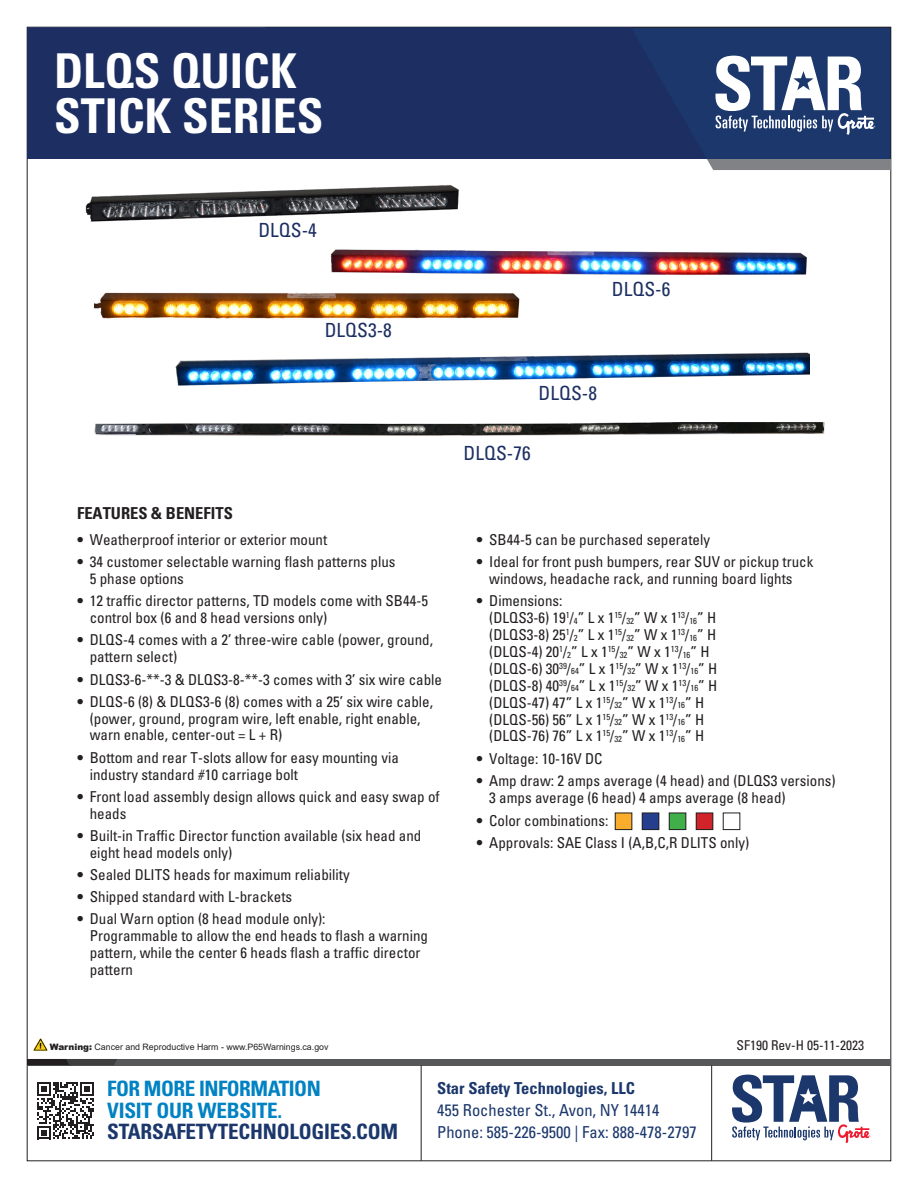
<style>
.page{position:relative;width:918px;height:1188px;background:#fff}
.page>*{position:absolute;margin:0;border:0;box-sizing:border-box;transform-origin:0 0}
.t1{font:700 condensed 48px/45px "Univers LT Std";color:#fff}
.t2{font:700 condensed 21.15px/21.1px "Univers LT Std";letter-spacing:-.025em;color:#0082c3}
.t3{font:700 condensed 21.15px "Univers LT Std";letter-spacing:-.01em;color:#1b376c}
.t4{font:condensed 19.5px "Univers LT Std";color:#1d2f62}
.t5{font:condensed 16.5px "Univers LT Std";color:#1b376c}
.t6{font:700 condensed 16.5px "Univers LT Std";color:#1b376c}
.t7{font:700 condensed 16.5px "Univers LT Std";color:#231f20}
.t8{font:condensed 15px/16.8px "Univers LT Std";color:#231f20}
.t9{font:condensed 13.5px "Univers LT Std";color:#231f20}
.t10{font:8.85px "Arial";color:#231f20}
.s1{font-weight:700}
.s2{font-size:8.7px}
.s3{font-family:"Arial MT Black"}
</style>
<div class="page">
<div style="left:266px;top:27px;width:625px;height:132px;background:#1b376c"></div>
<div style="left:707px;top:159px;width:184px;height:11px;background:#808285"></div>
<div style="left:27px;top:27px;width:680px;height:132px;background:#1d2f62"></div>
<div style="left:27px;top:1059px;width:864px;height:6px;background:#57585a"></div>
<svg style="left:27px;top:1059px;width:90px;height:6px"></svg>
<svg style="left:37px;top:1082px;width:57px;height:57px"></svg>
<svg style="left:732px;top:1075px;width:138px;height:68px"></svg>
<svg style="left:715px;top:56px;width:160px;height:79px"></svg>
<hr style="left:711px;top:1065px;width:1px;height:96px;background:#231f20">
<hr style="left:421px;top:1065px;width:1px;height:96px;background:#231f20">
<div style="left:615px;top:813px;width:17px;height:17px;background:#faac2c"></div>
<div style="left:615px;top:813px;width:17px;height:17px;border:1px solid #231f20"></div>
<div style="left:642px;top:813px;width:17px;height:17px;background:#253f8e"></div>
<div style="left:642px;top:813px;width:17px;height:17px;border:1px solid #231f20"></div>
<div style="left:669px;top:813px;width:17px;height:17px;background:#40ae49"></div>
<div style="left:669px;top:813px;width:17px;height:17px;border:1px solid #231f20"></div>
<div style="left:696px;top:813px;width:17px;height:17px;background:#d1232a"></div>
<div style="left:696px;top:813px;width:17px;height:17px;border:1px solid #231f20"></div>
<div style="left:723px;top:813px;width:17px;height:17px;border:1px solid #231f20"></div>
<img style="left:33px;top:1038px;width:15px;height:13px">
<img style="left:85px;top:185px;width:374px;height:37px">
<img style="left:330px;top:249px;width:477px;height:26px">
<img style="left:94px;top:292px;width:426px;height:27px">
<img style="left:175px;top:352px;width:635px;height:34px">
<img style="left:94px;top:422px;width:731px;height:14px">
<p class="t1" style="left:54px;top:48px;width:271px">DLQS QUICK<br>STICK SERIES</p>
<p class="t4" style="left:258px;top:217px;width:60px">DLQS-4</p>
<p class="t4" style="left:325px;top:318px;width:69px">DLQS3-8</p>
<p class="t7" style="left:77px;top:503px;width:157px">FEATURES &amp; BENEFITS</p>
<p class="t8" style="left:77px;top:531px;width:252px"><span class="s1">•</span> Weatherproof interior or exterior mount</p>
<p class="t8" style="left:90px;top:553px;width:307px;text-indent:-13px"><span class="s1">•</span> 34 customer selectable warning flash patterns plus<br>5 phase options</p>
<p class="t8" style="left:90px;top:592px;width:340px;text-indent:-13px"><span class="s1">•</span> 12 traffic director patterns, TD models come with SB44-5 control box (6 and 8 head versions only)</p>
<p class="t8" style="left:90px;top:632px;width:345px;text-indent:-13px"><span class="s1">•</span> DLQS-4 comes with a 2’ three-wire cable (power, ground, pattern select)</p>
<p class="t8" style="left:77px;top:671px;width:367px"><span class="s1">•</span> DLQS3-6-**-3 &amp; DLQS3-8-**-3 comes with 3’ six wire cable</p>
<p class="t8" style="left:90px;top:693px;width:345px;text-indent:-13px"><span class="s1">•</span> DLQS-6 (8) &amp; DLQS3-6 (8) comes with a 25’ six wire cable, (power, ground, program wire, left enable, right enable, warn enable, center-out = L + R)</p>
<p class="t8" style="left:90px;top:749px;width:311px;text-indent:-13px"><span class="s1">•</span> Bottom and rear T-slots allow for easy mounting via industry standard #10 carriage bolt</p>
<p class="t8" style="left:90px;top:788px;width:351px;text-indent:-13px"><span class="s1">•</span> Front load assembly design allows quick and easy swap of heads</p>
<p class="t8" style="left:90px;top:827px;width:333px;text-indent:-13px"><span class="s1">•</span> Built-in Traffic Director function available (six head and eight head models only)</p>
<p class="t8" style="left:77px;top:866px;width:274px"><span class="s1">•</span> Sealed DLITS heads for maximum reliability</p>
<p class="t8" style="left:77px;top:888px;width:217px"><span class="s1">•</span> Shipped standard with L-brackets</p>
<p class="t8" style="left:90px;top:910px;width:340px;text-indent:-13px"><span class="s1">•</span> Dual Warn option (8 head module only):<br>Programmable to allow the end heads to flash a warning pattern, while the center 6 heads flash a traffic director pattern</p>
<p class="t4" style="left:612px;top:277px;width:60px">DLQS-6</p>
<p class="t4" style="left:539px;top:381px;width:60px">DLQS-8</p>
<p class="t4" style="left:464px;top:441px;width:69px">DLQS-76</p>
<p class="t8" style="left:476px;top:531px;width:235px"><span class="s1">•</span> SB44-5 can be purchased seperately</p>
<p class="t8" style="left:476px;top:553px;width:338px;text-align:center"><span class="s1">•</span> Ideal for front push bumpers, rear SUV or pickup truck windows, headache rack, and running board lights</p>
<p class="t8" style="left:489px;top:592px;width:230px;text-indent:-13px"><span class="s1">•</span> Dimensions:<br>(DLQS3-6) 19<sup>1</sup>/<span class="s2">4</span>” L x 1<sup>15</sup>/<span class="s2">32</span>” W x 1<sup>13</sup>/<span class="s2">16</span>” H (DLQS3-8) 25<sup>1</sup>/<span class="s2">2</span>” L x 1<sup>15</sup>/<span class="s2">32</span>” W x 1<sup>13</sup>/<span class="s2">16</span>” H (DLQS-4) 20<sup>1</sup>/<span class="s2">2</span>” L x 1<sup>15</sup>/<span class="s2">32</span>” W x 1<sup>13</sup>/<span class="s2">16</span>” H (DLQS-6) 30<sup>39</sup>/<span class="s2">64</span>” L x 1<sup>15</sup>/<span class="s2">32</span>” W x 1<sup>13</sup>/<span class="s2">16</span>” H (DLQS-8) 40<sup>39</sup>/<span class="s2">64</span>” L x 1<sup>15</sup>/<span class="s2">32</span>” W x 1<sup>13</sup>/<span class="s2">16</span>” H (DLQS-47) 47” L x 1<sup>15</sup>/<span class="s2">32</span>” W x 1<sup>13</sup>/<span class="s2">16</span>” H (DLQS-56) 56” L x 1<sup>15</sup>/<span class="s2">32</span>” W x 1<sup>13</sup>/<span class="s2">16</span>” H (DLQS-76) 76” L x 1<sup>15</sup>/<span class="s2">32</span>” W x 1<sup>13</sup>/<span class="s2">16</span>” H</p>
<p class="t8" style="left:476px;top:750px;width:128px"><span class="s1">•</span> Voltage: 10-16V DC</p>
<p class="t8" style="left:489px;top:772px;width:348px;text-indent:-13px"><span class="s1">•</span> Amp draw: 2 amps average (4 head) and (DLQS3 versions)<br>3 amps average (6 head) 4 amps average (8 head)</p>
<p class="t8" style="left:476px;top:812px;width:133px"><span class="s1">•</span> Color combinations:</p>
<p class="t8" style="left:476px;top:834px;width:274px"><span class="s1">•</span> Approvals: SAE Class I (A,B,C,R DLITS only)</p>
<p class="t10" style="left:50px;top:1041px;width:280px"><span class="s3">Warning:</span> Cancer and Reproductive Harm - www.P65Warnings.ca.gov</p>
<p class="t9" style="left:737px;top:1037px;width:129px">SF190 Rev-H 05-11-2023</p>
<p class="t2" style="left:107px;top:1078px;width:215px">FOR MORE INFORMATION<br>VISIT OUR WEBSITE.</p>
<p class="t3" style="left:107px;top:1118px;width:292px">STARSAFETYTECHNOLOGIES.COM</p>
<p class="t6" style="left:437px;top:1078px;width:199px">Star Safety Technologies, LLC</p>
<p class="t5" style="left:437px;top:1099px;width:224px">455 Rochester St., Avon, NY 14414</p>
<p class="t5" style="left:437px;top:1122px;width:261px">Phone: 585-226-9500 | Fax: 888-478-2797</p>
</div>
